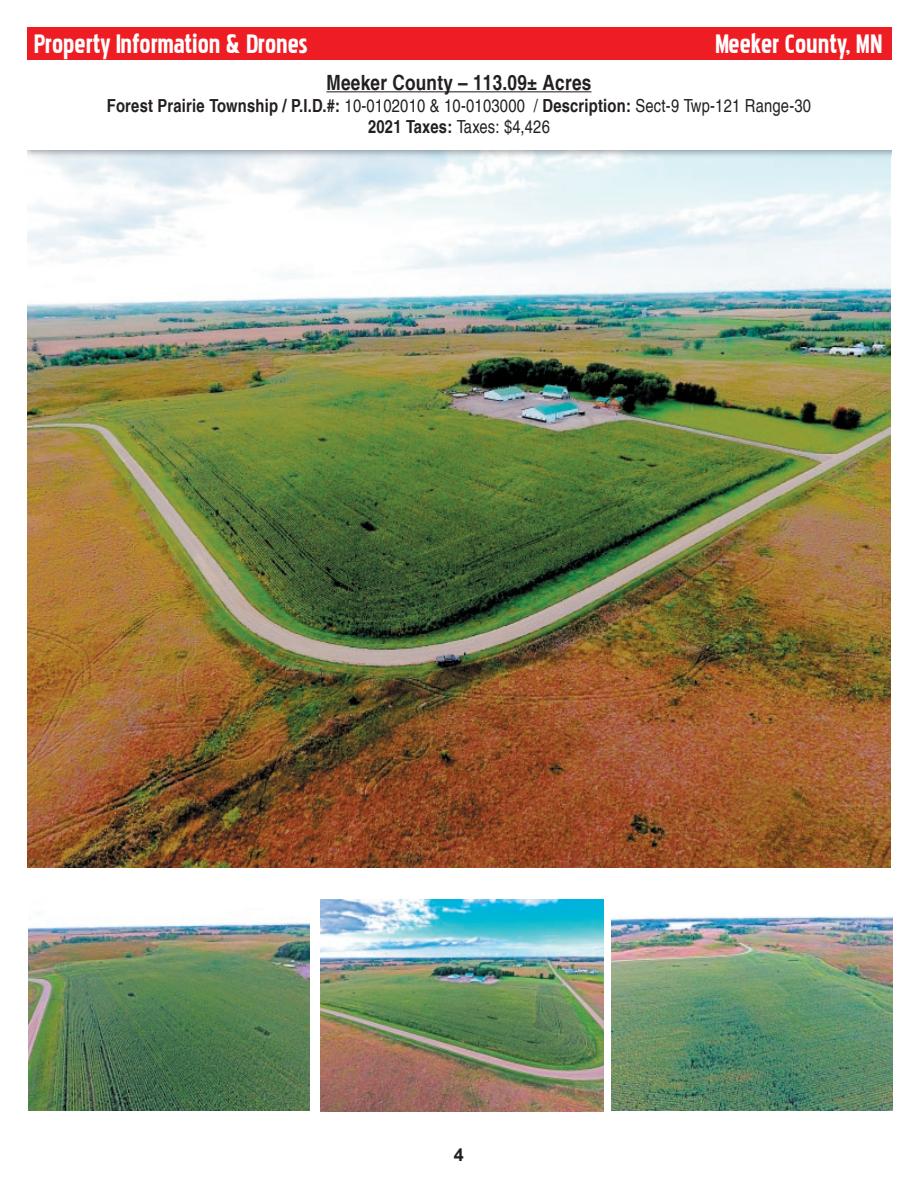
<style>
.page{position:relative;width:918px;height:1188px;background:#fff}
.page>*{position:absolute;margin:0;border:0;box-sizing:border-box;transform-origin:0 0}
.t1{font:33px "Pakenham";color:#fff}
.t2{font:700 condensed 21px "Helvetica LT Pro";letter-spacing:.01em;color:#231f20}
.t3{font:condensed 18px/21.6px "Helvetica LT Pro";letter-spacing:.01em;color:#231f20;text-align:center}
.t4{font:700 18px "Arial";color:#231f20}
.s1{font-weight:700}
</style>
<div class="page">
<img style="left:27px;top:158px;width:864px;height:709px">
<div style="left:27px;top:27px;width:873px;height:32px;background:#ee1d23"></div>
<div style="left:892px;top:1px;width:26px;height:1186px;background:#fff"></div>
<img style="left:321px;top:899px;width:283px;height:212px">
<img style="left:611px;top:916px;width:281px;height:194px">
<img style="left:29px;top:922px;width:281px;height:188px">
<hr style="left:326px;top:91px;width:266px;height:1px;background:#231f20">
<h1 class="t1" style="left:34px;top:29px;width:276px">Property Information &amp; Drones</h1>
<h1 class="t1" style="left:715px;top:29px;width:169px">Meeker County, MN</h1>
<p class="t2" style="left:326px;top:70px;width:267px">Meeker County – 113.09± Acres</p>
<p class="t3" style="left:107px;top:95px;width:706px"><span class="s1">Forest Prairie Township / P.I.D.#:</span> 10-0102010 &amp; 10-0103000 / <span class="s1">Description:</span> Sect-9 Twp-121 Range-30<br><span class="s1">2021 Taxes:</span> Taxes: $4,426</p>
<p class="t4" style="left:454px;top:1143px;width:12px">4</p>
</div>
